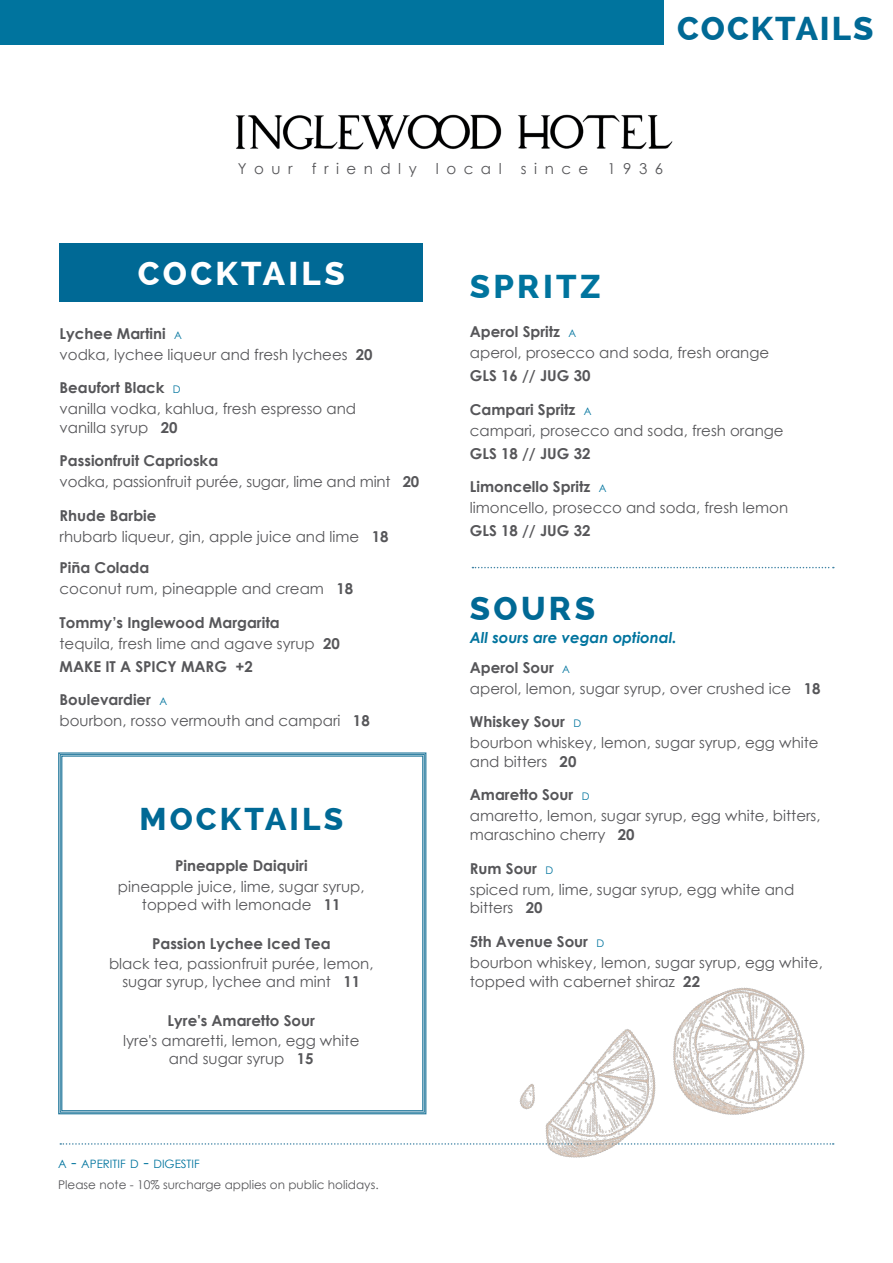
<style>
.page{position:relative;width:893px;height:1263px;background:#fff}
.page>*{position:absolute;margin:0;border:0;box-sizing:border-box;transform-origin:0 0}
.t1{font:800 33px "Raleway";letter-spacing:.06em;color:#006995}
.t2{font:800 33px "Raleway";letter-spacing:.1em;color:#fff}
.t3{font:800 33px "Raleway";letter-spacing:.1em;color:#00749e}
.t4{font:800 31.5px "Raleway";letter-spacing:.1em;color:#006995}
.t5{font:15px/20.9px "Century Gothic";color:#565659}
.t6{font:700 15px "Century Gothic";color:#565659}
.t7{font:italic 700 15px "Century Gothic";color:#00749e}
.t8{font:15px "Century Gothic";letter-spacing:.5em;color:#565659}
.t9{font:12px "Century Gothic";color:#565659}
.t10{font:11.55px "Century Gothic";color:#00749e}
.s1{font-weight:700}
.s2{font-size:10.5px;color:#00749e}
.s3{font-size:16.5px}
</style>
<div class="page">
<svg style="left:60px;top:1143px;width:415px;height:2px"></svg>
<img style="left:235px;top:114px;width:438px;height:36px">
<div style="left:60px;top:243px;width:363px;height:58px;background:#006995"></div>
<img style="left:476px;top:987px;width:359px;height:171px">
<svg style="left:58px;top:752px;width:369px;height:363px"></svg>
<div style="left:61px;top:755px;width:362px;height:356px;border:1px solid #287b9e"></div>
<svg style="left:472px;top:567px;width:362px;height:1px"></svg>
<div style="left:0;top:0;width:663px;height:45px;background:#00749e"></div>
<h1 class="t1" style="left:677px;top:9px;width:198px">COCKTAILS</h1>
<p class="t5" style="left:238px;top:158px;width:56px">Your</p>
<p class="t8" style="left:312px;top:158px;width:106px">friendly</p>
<p class="t5" style="left:436px;top:158px;width:67px">local</p>
<p class="t5" style="left:521px;top:158px;width:69px">since</p>
<p class="t5" style="left:607px;top:158px;width:57px">1936</p>
<h1 class="t2" style="left:138px;top:255px;width:208px">COCKTAILS</h1>
<h1 class="t3" style="left:470px;top:267px;width:132px">SPRITZ</h1>
<p class="t5" style="left:60px;top:323px;width:315px"><span class="s1">Lychee Martini</span> <span class="s2">A<br></span>vodka, lychee liqueur and fresh lychees <span class="s1">20</span></p>
<p class="t5" style="left:60px;top:377px;width:298px"><span class="s1">Beaufort Black</span> <span class="s2">D<br></span>vanilla vodka, kahlua, fresh espresso and</p>
<p class="t5" style="left:60px;top:417px;width:120px">vanilla syrup <span class="s1">20</span></p>
<p class="t5" style="left:60px;top:450px;width:361px"><span class="s1">Passionfruit Caprioska<br></span>vodka, passionfruit purée, sugar, lime and mint <span class="s1">20</span></p>
<p class="t5" style="left:60px;top:505px;width:331px"><span class="s1">Rhude Barbie<br></span>rhubarb liqueur, gin, apple juice and lime <span class="s1">18</span></p>
<p class="t5" style="left:60px;top:557px;width:295px"><span class="s1">Piña Colada<br></span>coconut rum, pineapple and cream <span class="s1">18</span></p>
<p class="t5" style="left:60px;top:612px;width:282px"><span class="s1">Tommy’s Inglewood Margarita<br></span>tequila, fresh lime and agave syrup <span class="s1">20</span></p>
<p class="t6" style="left:60px;top:655px;width:195px">MAKE IT A SPICY MARG +2</p>
<p class="t5" style="left:60px;top:689px;width:312px"><span class="s1">Boulevardier</span> <span class="s2">A<br></span>bourbon, rosso vermouth and campari <span class="s1">18</span></p>
<h2 class="t4" style="left:139px;top:800px;width:205px">MOCKTAILS</h2>
<p class="t6" style="left:175px;top:855px;width:134px">Pineapple Daiquiri</p>
<p class="t5" style="left:118px;top:877px;width:248px;line-height:18px;text-align:center">pineapple juice, lime, sugar syrup, topped with lemonade <span class="s1">11</span></p>
<p class="t6" style="left:152px;top:932px;width:180px">Passion Lychee Iced Tea</p>
<p class="t5" style="left:109px;top:954px;width:266px;line-height:18px;text-align:center">black tea, passionfruit purée, lemon, sugar syrup, lychee and mint <span class="s1">11</span></p>
<p class="t6" style="left:168px;top:1009px;width:149px">Lyre's Amaretto Sour</p>
<p class="t5" style="left:123px;top:1032px;width:238px;line-height:18px;text-align:center">lyre's amaretti, lemon, egg white and sugar syrup <span class="s1">15</span></p>
<p class="t10" style="left:58px;top:1156px;width:143px">A <span class="s3">-</span> APERITIF D <span class="s3">-</span> DIGESTIF</p>
<p class="t9" style="left:58px;top:1176px;width:322px">Please note - 10% surcharge applies on public holidays.</p>
<p class="t5" style="left:470px;top:321px;width:301px"><span class="s1">Aperol Spritz</span> <span class="s2">A<br></span>aperol, prosecco and soda, fresh orange</p>
<p class="t6" style="left:470px;top:364px;width:122px">GLS 16 // JUG 30</p>
<p class="t5" style="left:470px;top:399px;width:315px"><span class="s1">Campari Spritz</span> <span class="s2">A<br></span>campari, prosecco and soda, fresh orange</p>
<p class="t6" style="left:470px;top:442px;width:122px">GLS 18 // JUG 32</p>
<p class="t5" style="left:470px;top:476px;width:320px"><span class="s1">Limoncello Spritz</span> <span class="s2">A<br></span>limoncello, prosecco and soda, fresh lemon</p>
<p class="t6" style="left:470px;top:519px;width:122px">GLS 18 // JUG 32</p>
<h1 class="t1" style="left:470px;top:589px;width:127px">SOURS</h1>
<p class="t7" style="left:470px;top:626px;width:208px">All sours are vegan optional.</p>
<p class="t5" style="left:470px;top:657px;width:352px"><span class="s1">Aperol Sour</span> <span class="s2">A<br></span>aperol, lemon, sugar syrup, over crushed ice <span class="s1">18</span></p>
<p class="t5" style="left:470px;top:711px;width:350px"><span class="s1">Whiskey Sour</span> <span class="s2">D<br></span>bourbon whiskey, lemon, sugar syrup, egg white</p>
<p class="t5" style="left:470px;top:751px;width:108px">and bitters <span class="s1">20</span></p>
<p class="t5" style="left:470px;top:784px;width:352px"><span class="s1">Amaretto Sour</span> <span class="s2">D<br></span>amaretto, lemon, sugar syrup, egg white, bitters,</p>
<p class="t5" style="left:470px;top:824px;width:166px">maraschino cherry <span class="s1">20</span></p>
<p class="t5" style="left:470px;top:858px;width:326px"><span class="s1">Rum Sour</span> <span class="s2">D<br></span>spiced rum, lime, sugar syrup, egg white and</p>
<p class="t5" style="left:470px;top:897px;width:74px">bitters <span class="s1">20</span></p>
<p class="t5" style="left:470px;top:931px;width:354px"><span class="s1">5th Avenue Sour</span> <span class="s2">D<br></span>bourbon whiskey, lemon, sugar syrup, egg white,</p>
<p class="t5" style="left:470px;top:970px;width:232px">topped with cabernet shiraz <span class="s1">22</span></p>
</div>
